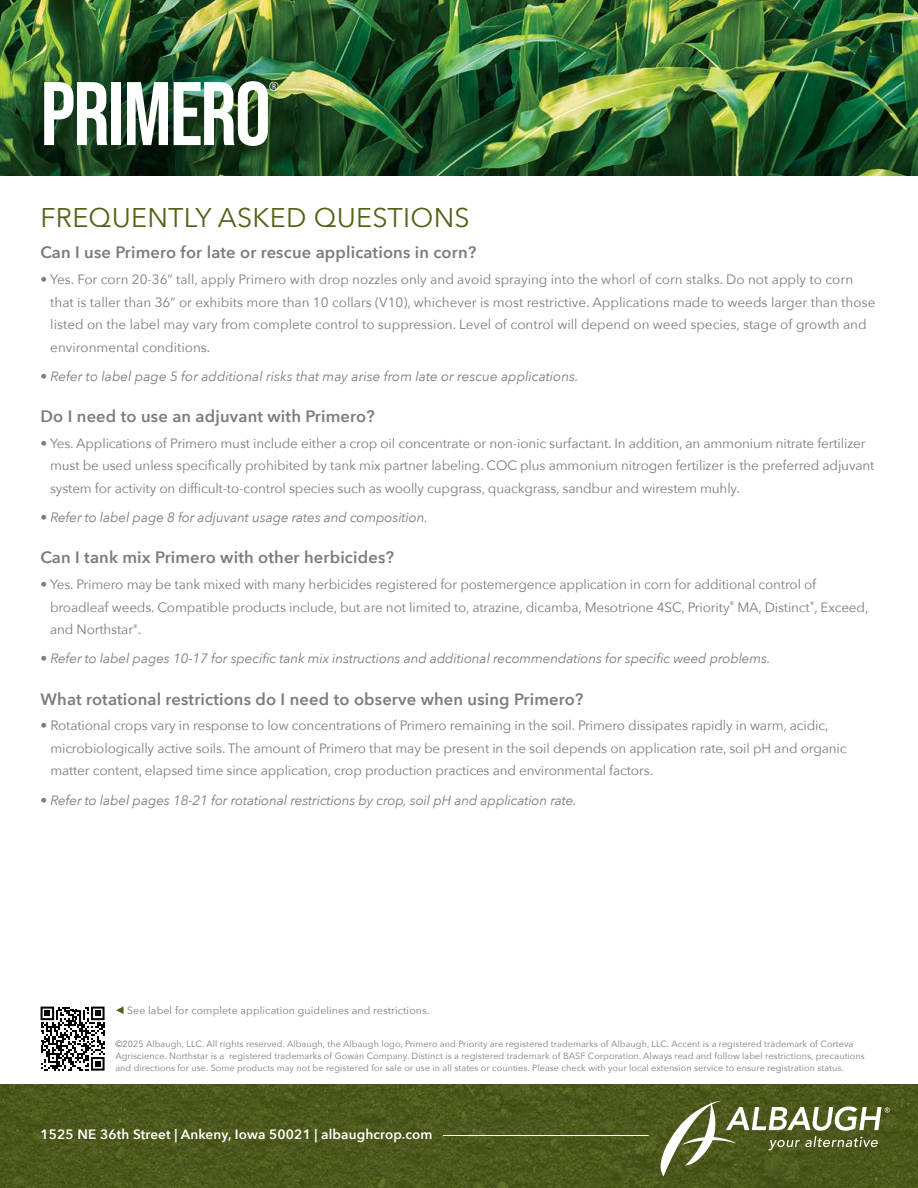
<style>
.page{position:relative;width:918px;height:1188px;background:#fff}
.page>*{position:absolute;margin:0;border:0;box-sizing:border-box;transform-origin:0 0}
.t1{font:700 90px "Bebas Neue Pro";letter-spacing:-.02em;color:#fff}
.t2{font:27px "Avenir Next";letter-spacing:.01em;color:#516316}
.t3{font:600 16.5px "Avenir Next";letter-spacing:.01em;color:#7a7c81}
.t4{font:13.5px/22.5px "Avenir Next";letter-spacing:-.01em;color:#7a7c81}
.t5{font:italic 13.5px "Avenir Next";letter-spacing:-.01em;color:#7a7c81}
.t6{font:600 13.5px "Avenir Next";letter-spacing:.01em;color:#fff}
.t7{font:13.05px "Bebas Neue Pro";color:#fff}
.t8{font:10.5px "Avenir Next";letter-spacing:.01em;color:#7a7c81}
.t9{font:9px/12px "Avenir Next";letter-spacing:.01em;color:#7a7c81}
.s1{font-style:normal}
</style>
<div class="page">
<img style="left:0;top:0;width:918px;height:176px">
<svg style="left:41px;top:1007px;width:64px;height:64px"></svg>
<img style="left:0;top:1084px;width:918px;height:104px">
<hr style="left:443px;top:1135px;width:206px;height:1px;background:#fff">
<svg style="left:661px;top:1101px;width:229px;height:75px;background:#6a7543"></svg>
<h1 class="t1" style="left:40px;top:62px;width:232px">PRIMERO</h1>
<p class="t7" style="left:269px;top:79px;width:11px">®</p>
<h2 class="t2" style="left:40px;top:195px;width:431px">FREQUENTLY ASKED QUESTIONS</h2>
<p class="t3" style="left:40px;top:239px;width:437px">Can I use Primero for late or rescue applications in corn?</p>
<p class="t4" style="left:50px;top:268px;width:827px;text-indent:-10px">• Yes. For corn 20-36” tall, apply Primero with drop nozzles only and avoid spraying into the whorl of corn stalks. Do not apply to corn that is taller than 36” or exhibits more than 10 collars (V10), whichever is most restrictive. Applications made to weeds larger than those listed on the label may vary from complete control to suppression. Level of control will depend on weed species, stage of growth and environmental conditions.</p>
<p class="t5" style="left:40px;top:365px;width:540px"><span class="s1">•</span> Refer to label page 5 for additional risks that may arise from late or rescue applications.</p>
<p class="t3" style="left:40px;top:402px;width:336px">Do I need to use an adjuvant with Primero?</p>
<p class="t4" style="left:50px;top:431px;width:826px;text-indent:-10px">• Yes. Applications of Primero must include either a crop oil concentrate or non-ionic surfactant. In addition, an ammonium nitrate fertilizer must be used unless specifically prohibited by tank mix partner labeling. COC plus ammonium nitrogen fertilizer is the preferred adjuvant system for activity on difficult-to-control species such as woolly cupgrass, quackgrass, sandbur and wirestem muhly.</p>
<p class="t5" style="left:40px;top:506px;width:389px"><span class="s1">•</span> Refer to label page 8 for adjuvant usage rates and composition.</p>
<p class="t3" style="left:40px;top:544px;width:355px">Can I tank mix Primero with other herbicides?</p>
<p class="t4" style="left:50px;top:573px;width:820px;text-indent:-10px">• Yes. Primero may be tank mixed with many herbicides registered for postemergence application in corn for additional control of broadleaf weeds. Compatible products include, but are not limited to, atrazine, dicamba, Mesotrione 4SC, Priority<sup>®</sup> MA, Distinct<sup>®</sup>, Exceed, and Northstar<sup>®</sup>.</p>
<p class="t5" style="left:40px;top:647px;width:732px"><span class="s1">•</span> Refer to label pages 10-17 for specific tank mix instructions and additional recommendations for specific weed problems.</p>
<p class="t3" style="left:40px;top:685px;width:545px">What rotational restrictions do I need to observe when using Primero?</p>
<p class="t4" style="left:50px;top:714px;width:798px;text-indent:-10px">• Rotational crops vary in response to low concentrations of Primero remaining in the soil. Primero dissipates rapidly in warm, acidic, microbiologically active soils. The amount of Primero that may be present in the soil depends on application rate, soil pH and organic matter content, elapsed time since application, crop production practices and environmental factors.</p>
<p class="t5" style="left:40px;top:789px;width:538px"><span class="s1">•</span> Refer to label pages 18-21 for rotational restrictions by crop, soil pH and application rate.</p>
<p class="t8" style="left:127px;top:1002px;width:304px">See label for complete application guidelines and restrictions.</p>
<p class="t9" style="left:115px;top:1037px;width:751px">©2025 Albaugh, LLC. All rights reserved. Albaugh, the Albaugh logo, Primero and Priority are registered trademarks of Albaugh, LLC. Accent is a registered trademark of Corteva<br>Agriscience. Northstar is a registered trademarks of Gowan Company. Distinct is a registered trademark of BASF Corporation. Always read and follow label restrictions, precautions and directions for use. Some products may not be registered for sale or use in all states or counties. Please check with your local extension service to ensure registration status.</p>
<p class="t6" style="left:40px;top:1123px;width:394px">1525 NE 36th Street | Ankeny, Iowa 50021 | albaughcrop.com</p>
</div>
